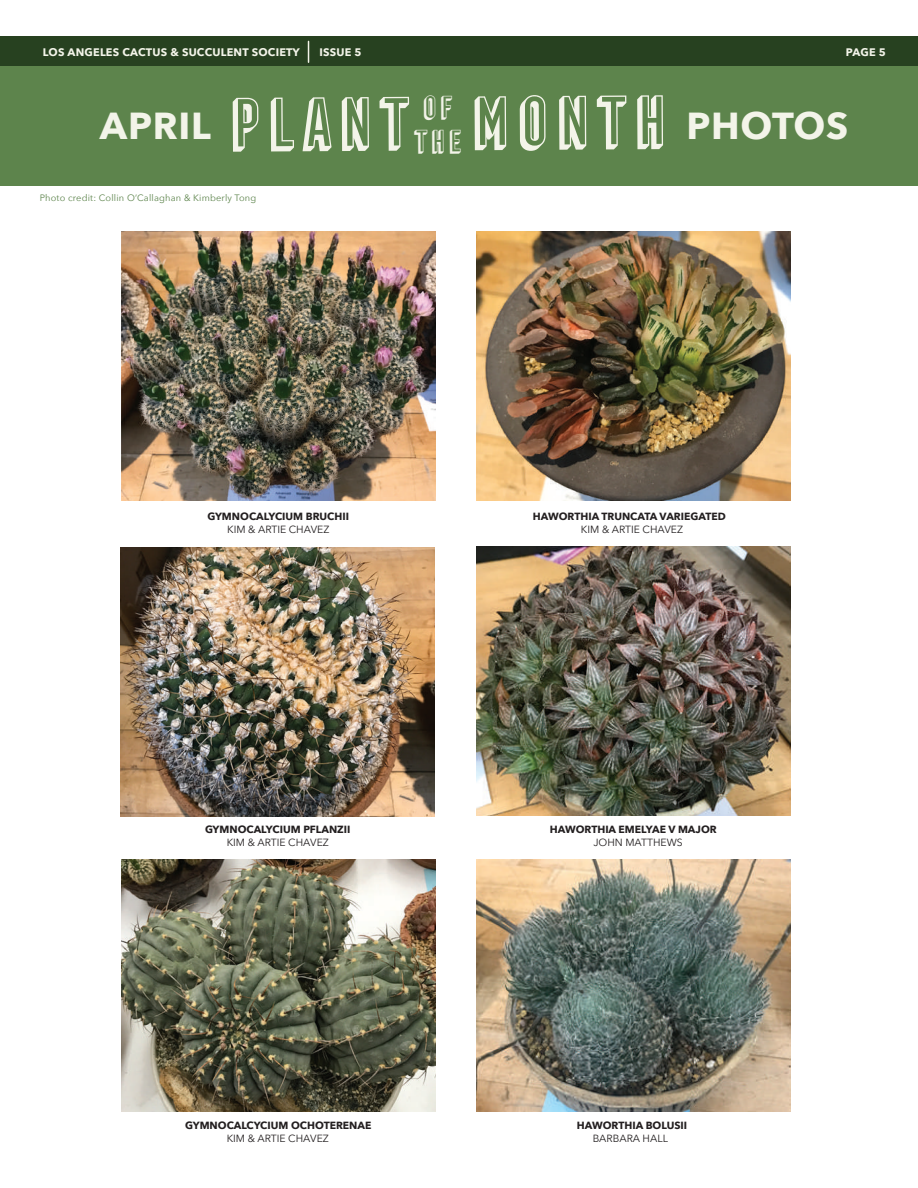
<style>
.page{position:relative;width:918px;height:1188px;background:#fff}
.page>*{position:absolute;margin:0;border:0;box-sizing:border-box;transform-origin:0 0}
.t1{font:65.7px "Frontage Condensed 3 D";letter-spacing:.015em;color:#f3f4e9}
.t2{font:700 37.5px "Avenir Next";letter-spacing:.02em;color:#f3f4e9}
.t3{font:29.1px/33.8px "Frontage Condensed 3 D";color:#f3f4e9}
.t4{font:700 10.95px "Avenir Next";letter-spacing:.02em;color:#f3f4e9}
.t5{font:700 10.35px "Avenir Next";color:#231f20}
.t6{font:10.35px "Avenir Next";color:#231f20}
.t7{font:9.3px "Avenir Next";letter-spacing:.02em;color:#5d844c}
</style>
<div class="page">
<div style="left:0;top:37px;width:918px;height:30px;background:#274120"></div>
<svg style="left:308px;top:41px;width:1px;height:21px"></svg>
<div style="left:0;top:66px;width:918px;height:120px;background:#5d844c"></div>
<img style="left:122px;top:231px;width:313px;height:270px">
<img style="left:476px;top:231px;width:314px;height:270px">
<img style="left:476px;top:546px;width:314px;height:270px">
<img style="left:121px;top:859px;width:314px;height:253px">
<img style="left:476px;top:859px;width:314px;height:253px">
<img style="left:121px;top:547px;width:314px;height:270px">
<p class="t4" style="left:43px;top:43px;width:259px">LOS ANGELES CACTUS &amp; SUCCULENT SOCIETY</p>
<p class="t4" style="left:320px;top:43px;width:44px">ISSUE 5</p>
<p class="t4" style="left:846px;top:43px;width:42px">PAGE 5</p>
<h1 class="t1" style="left:226px;top:85px;width:445px">PLANT MONTH</h1>
<h3 class="t3" style="left:413px;top:91px;width:51px">OF<br>THE</h3>
<h2 class="t2" style="left:100px;top:93px;width:112px">APRIL</h2>
<h2 class="t2" style="left:687px;top:93px;width:163px">PHOTOS</h2>
<p class="t7" style="left:40px;top:190px;width:218px">Photo credit: Collin O’Callaghan &amp; Kimberly Tong</p>
<p class="t5" style="left:208px;top:507px;width:143px">GYMNOCALYCIUM BRUCHII</p>
<p class="t6" style="left:227px;top:521px;width:104px">KIM &amp; ARTIE CHAVEZ</p>
<p class="t5" style="left:205px;top:821px;width:147px">GYMNOCALYCIUM PFLANZII</p>
<p class="t5" style="left:533px;top:507px;width:195px">HAWORTHIA TRUNCATA VARIEGATED</p>
<p class="t6" style="left:581px;top:521px;width:104px">KIM &amp; ARTIE CHAVEZ</p>
<p class="t5" style="left:550px;top:821px;width:169px">HAWORTHIA EMELYAE V MAJOR</p>
<p class="t6" style="left:227px;top:834px;width:104px">KIM &amp; ARTIE CHAVEZ</p>
<p class="t6" style="left:593px;top:834px;width:91px">JOHN MATTHEWS</p>
<p class="t5" style="left:185px;top:1116px;width:188px">GYMNOCALCYCIUM OCHOTERENAE</p>
<p class="t5" style="left:577px;top:1116px;width:112px">HAWORTHIA BOLUSII</p>
<p class="t6" style="left:227px;top:1130px;width:104px">KIM &amp; ARTIE CHAVEZ</p>
<p class="t6" style="left:593px;top:1130px;width:77px">BARBARA HALL</p>
</div>
